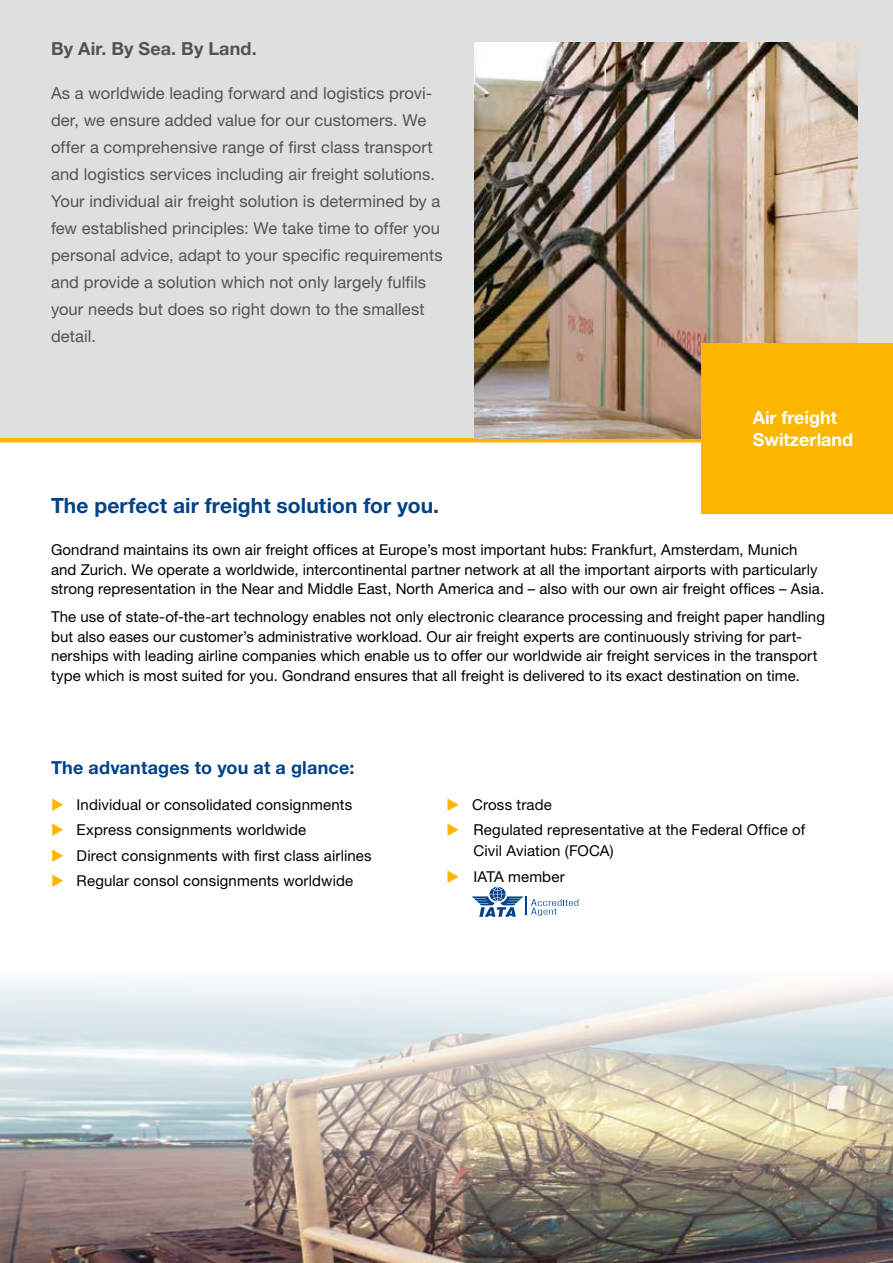
<style>
.page{position:relative;width:893px;height:1263px;background:#fff}
.page>*{position:absolute;margin:0;border:0;box-sizing:border-box;transform-origin:0 0}
.t1{font:700 21px "Helvetica Neue LT Std";letter-spacing:.005em;color:#004287}
.t2{font:700 18px "Helvetica Neue LT Std";letter-spacing:.01em;color:#004287}
.t3{font:700 18px/21.6px "Helvetica Neue LT Std";color:#fff}
.t4{font:700 18px "Helvetica Neue LT Std";letter-spacing:.01em;color:#505455}
.t5{font:16.5px/27px "Helvetica Neue LT Std";letter-spacing:.005em;color:#505455}
.t6{font:15px/19.5px "Helvetica Neue LT Std";letter-spacing:.005em;color:#000}
</style>
<div class="page">
<div style="left:0;top:0;width:893px;height:438px;background:#dfdfdf"></div>
<hr style="left:0;top:438px;width:893px;height:4px;background:#fab600">
<img style="left:475px;top:43px;width:382px;height:395px">
<img style="left:0;top:981px;width:893px;height:282px">
<svg style="left:472px;top:887px;width:106px;height:30px"></svg>
<div style="left:702px;top:344px;width:191px;height:170px;background:#fab600"></div>
<p class="t4" style="left:51px;top:38px;width:207px">By Air. By Sea. By Land.</p>
<p class="t5" style="left:51px;top:80px;width:393px">As a worldwide leading forward and logistics provi&shy;der, we ensure added value for our customers. We offer a comprehensive range of first class transport and logistics services including air freight solutions.<br>Your individual air freight solution is determined by a few established principles: We take time to offer you personal advice, adapt to your specific requirements and provide a solution which not only largely fulfils your needs but does so right down to the smallest detail.</p>
<p class="t3" style="left:753px;top:407px;width:102px">Air freight<br>Switzerland</p>
<h1 class="t1" style="left:51px;top:492px;width:390px">The perfect air freight solution for you.</h1>
<p class="t6" style="left:51px;top:540px;width:775px">Gondrand maintains its own air freight offices at Europe’s most important hubs: Frankfurt, Amsterdam, Munich and Zurich. We operate a worldwide, intercontinental partner network at all the important airports with particularly strong representation in the Near and Middle East, North America and – also with our own air freight offices – Asia.</p>
<p class="t6" style="left:51px;top:607px;width:775px">The use of state-of-the-art technology enables not only electronic clearance processing and freight paper handling but also eases our customer’s administrative workload. Our air freight experts are continuously striving for part&shy;nerships with leading airline companies which enable us to offer our worldwide air freight services in the transport type which is most suited for you. Gondrand ensures that all freight is delivered to its exact destination on time.</p>
<p class="t2" style="left:51px;top:756px;width:305px">The advantages to you at a glance:</p>
<p class="t6" style="left:77px;top:792px;width:297px;line-height:25.2px">Individual or consolidated consignments Express consignments worldwide<br>Direct consignments with first class airlines Regular consol consignments worldwide</p>
<p class="t6" style="left:472px;top:792px;width:335px;line-height:25.2px">Cross trade<br>Regulated representative at the Federal Office of</p>
<p class="t6" style="left:474px;top:838px;width:142px;line-height:25.2px">Civil Aviation (FOCA)<br>IATA member</p>
</div>
